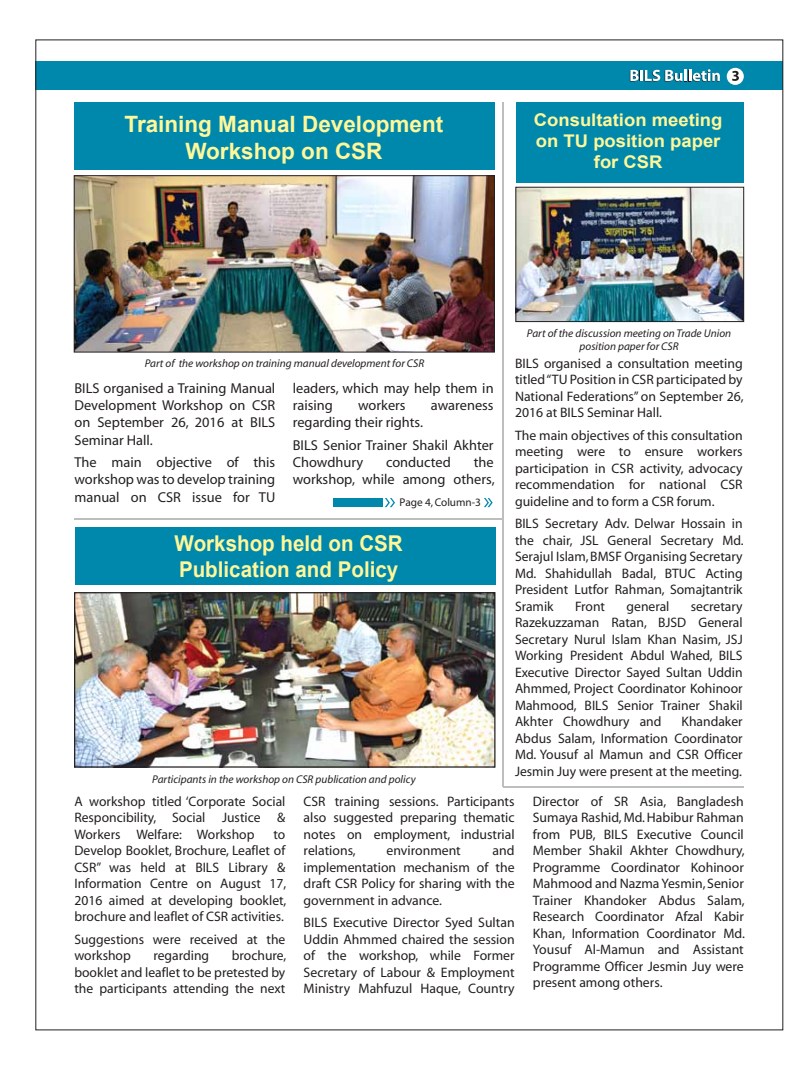
<style>
.page{position:relative;width:810px;height:1080px;background:#fff}
.page>*{position:absolute;margin:0;border:0;box-sizing:border-box;transform-origin:0 0}
.t1{font:700 22.5px/27px "Arial";color:#fff799;text-align:center}
.t2{font:700 21.75px/26.1px "Arial";color:#fff799;scale:.94 1}
.t3{font:700 17.5px/21px "Arial";color:#fff799;text-align:center;scale:1.05 1}
.t4{font:14.38px/17.2px "Myriad";color:#231f20;text-align:justify}
.t5{font:13.75px/16.5px "Myriad";color:#231f20;text-align:justify}
.t6{font:italic 11.25px/13.5px "Myriad";color:#231f20;text-align:center}
.t7{font:11.25px "Myriad";color:#231f20}
</style>
<div class="page">
<img style="left:76px;top:594px;width:418px;height:172px">
<img style="left:518px;top:189px;width:224px;height:131px">
<img style="left:76px;top:177px;width:417px;height:173px">
<div style="left:36px;top:61px;width:747px;height:29px;background:#0088ac"></div>
<div style="left:727px;top:68px;width:17px;height:17px;background:#fff;border-radius:50%"></div>
<svg style="left:732px;top:71px;width:7px;height:10px"></svg>
<svg style="left:630px;top:69px;width:90px;height:13px"></svg>
<div style="left:75px;top:527px;width:421px;height:58px;background:#0088ac"></div>
<div style="left:75px;top:102px;width:420px;height:68px;background:#0088ac"></div>
<hr style="left:503px;top:103px;width:1px;height:684px;background:#bcbec0">
<hr style="left:74px;top:518px;width:429px;height:2px;background:#bcbec0">
<hr style="left:503px;top:786px;width:240px;height:2px;background:#bcbec0">
<div style="left:74px;top:592px;width:422px;height:176px;border:1px solid #231f20"></div>
<div style="left:516px;top:102px;width:228px;height:80px;background:#0088ac"></div>
<div style="left:74px;top:175px;width:421px;height:177px;border:1px solid #231f20"></div>
<div style="left:516px;top:187px;width:228px;height:135px;border:1px solid #231f20"></div>
<svg style="left:385px;top:498px;width:10px;height:9px"></svg>
<svg style="left:484px;top:498px;width:9px;height:9px"></svg>
<div style="left:333px;top:498px;width:50px;height:8px;background:#0088ac"></div>
<h1 class="t1" style="left:125px;top:111px;width:320px">Training Manual Development<br>Workshop on CSR</h1>
<p class="t3" style="left:534px;top:110px;width:181px">Consultation meeting on TU position paper for CSR</p>
<p class="t6" style="left:145px;top:357px;width:281px">Part of the workshop on training manual development for CSR</p>
<p class="t4" style="left:74px;top:380px;width:202px">BILS organised a Training Manual Development Workshop on CSR on September 26, 2016 at BILS Seminar Hall.</p>
<p class="t4" style="left:74px;top:454px;width:202px">The main objective of this workshop was to develop training manual on CSR issue for TU</p>
<p class="t4" style="left:293px;top:380px;width:202px">leaders, which may help them in raising</p>
<p class="t4" style="left:358px;top:397px;width:49px">workers</p>
<p class="t4" style="left:431px;top:397px;width:64px">awareness</p>
<p class="t4" style="left:293px;top:412px;width:202px;line-height:22.5px">regarding their rights.<br>BILS Senior Trainer Shakil Akhter</p>
<p class="t4" style="left:293px;top:454px;width:72px">Chowdhury</p>
<p class="t4" style="left:386px;top:454px;width:66px">conducted</p>
<p class="t4" style="left:293px;top:454px;width:203px;text-align:right">the<br>workshop, while among others,</p>
<p class="t7" style="left:400px;top:496px;width:83px">Page 4, Column-3</p>
<h2 class="t2" style="left:175px;top:531px;width:244px">Workshop held on CSR<br>Publication and Policy</h2>
<p class="t6" style="left:152px;top:773px;width:265px">Participants in the workshop on CSR publication and policy</p>
<p class="t6" style="left:527px;top:327px;width:206px">Part of the discussion meeting on Trade Union position paper for CSR</p>
<p class="t5" style="left:515px;top:356px;width:230px">BILS organised a consultation meeting titled “TU Position in CSR participated by National Federations” on September 26, 2016 at BILS Seminar Hall.</p>
<p class="t5" style="left:515px;top:428px;width:229px">The main objectives of this consultation meeting were to ensure workers participation in CSR activity, advocacy recommendation for national CSR guideline and to form a CSR forum.</p>
<p class="t5" style="left:515px;top:516px;width:230px">BILS Secretary Adv. Delwar Hossain in the chair, JSL General Secretary Md.<br>Serajul Islam, BMSF Organising Secretary Md. Shahidullah Badal, BTUC Acting President Lutfor Rahman, Somajtantrik Sramik</p>
<p class="t5" style="left:575px;top:599px;width:32px">Front</p>
<p class="t5" style="left:627px;top:599px;width:44px">general</p>
<p class="t5" style="left:515px;top:599px;width:229px;text-indent:176px">secretary Razekuzzaman Ratan, BJSD General Secretary Nurul Islam Khan Nasim, JSJ Working President Abdul Wahed, BILS Executive Director Sayed Sultan Uddin Ahmmed, Project Coordinator Kohinoor Mahmood, BILS Senior Trainer Shakil Akhter Chowdhury and</p>
<p class="t5" style="left:515px;top:714px;width:229px;text-indent:166px">Khandaker Abdus Salam, Information Coordinator Md. Yousuf al Mamun and CSR Officer Jesmin Juy were present at the meeting.</p>
<p class="t5" style="left:74px;top:794px;width:213px">A workshop titled ‘Corporate Social Responcibility, Social Justice &amp; Workers Welfare: Workshop</p>
<p class="t5" style="left:74px;top:827px;width:213px;text-indent:199px">to Develop Booklet, Brochure, Leaflet of CSR” was held at BILS Library &amp; Information Centre on August 17, 2016 aimed at developing booklet, brochure and leaflet of CSR activities.</p>
<p class="t5" style="left:74px;top:932px;width:212px">Suggestions were received at the workshop</p>
<p class="t5" style="left:74px;top:948px;width:213px;text-indent:157px">brochure, booklet and leaflet to be pretested by the participants attending the next</p>
<p class="t5" style="left:153px;top:948px;width:57px">regarding</p>
<p class="t5" style="left:304px;top:794px;width:213px">CSR training sessions. Participants also suggested preparing thematic notes on employment, industrial relations,</p>
<p class="t5" style="left:304px;top:843px;width:213px;text-indent:189px">and implementation mechanism of the draft CSR Policy for sharing with the government in advance.</p>
<p class="t5" style="left:304px;top:915px;width:213px">BILS Executive Director Syed Sultan Uddin Ahmmed chaired the session of the workshop, while Former Secretary of Labour &amp; Employment Ministry Mahfuzul Haque, Country</p>
<p class="t5" style="left:387px;top:843px;width:76px">environment</p>
<p class="t5" style="left:533px;top:794px;width:214px">Director of SR Asia, Bangladesh Sumaya Rashid, Md. Habibur Rahman from PUB, BILS Executive Council Member Shakil Akhter Chowdhury, Programme Coordinator Kohinoor Mahmood and Nazma Yesmin, Senior Trainer Khandoker Abdus Salam, Research Coordinator Afzal Kabir Khan, Information Coordinator Md.<br>Yousuf Al-Mamun and Assistant Programme Officer Jesmin Juy were present among others.</p>
</div>
